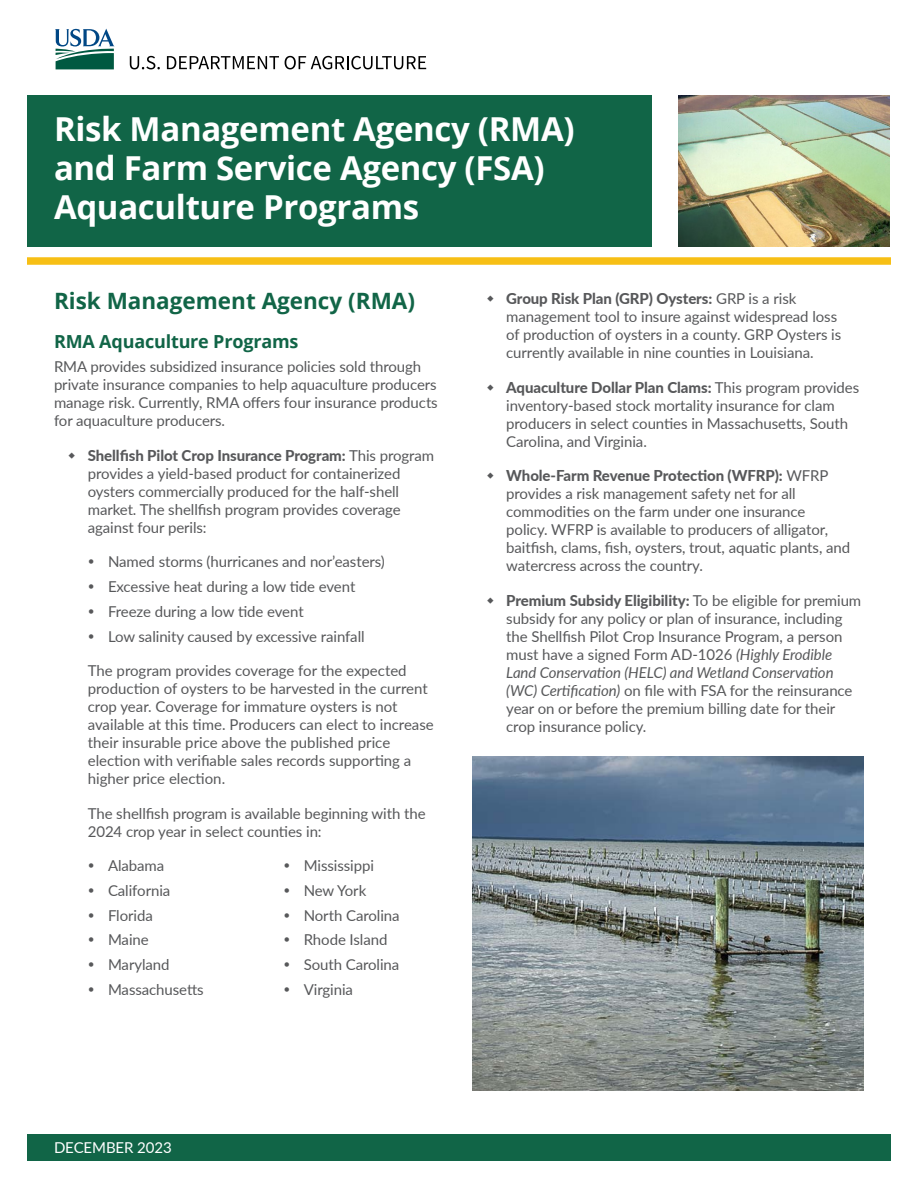
<style>
.page{position:relative;width:918px;height:1188px;background:#fff}
.page>*{position:absolute;margin:0;border:0;box-sizing:border-box;transform-origin:0 0}
.Fact_Sheet_Title{font:700 33px/39px "Open Sans";letter-spacing:-.01em;color:#fff}
.Body_Subhead{font:700 22.5px "Open Sans";color:#116547}
.Body_Subhead-2{font:700 18px "Open Sans";letter-spacing:-.01em;color:#116547}
.Body_Text{font:15px/18px "Lato";letter-spacing:-.005em;color:#57585a}
.Body_Text_White{font:15px "Lato";letter-spacing:-.005em;color:#fff}
.s1{font-weight:800}
.s2{font-style:italic}
</style>
<div class="page">
<div style="left:27px;top:1134px;width:864px;height:27px;background:#116547"></div>
<div style="left:27px;top:95px;width:624px;height:152px;background:#116547"></div>
<svg style="left:55px;top:29px;width:60px;height:40px"></svg>
<svg style="left:130px;top:56px;width:30px;height:13px"></svg>
<svg style="left:167px;top:56px;width:112px;height:13px"></svg>
<svg style="left:285px;top:56px;width:141px;height:13px"></svg>
<img style="left:678px;top:95px;width:212px;height:152px">
<img style="left:472px;top:756px;width:392px;height:335px">
<div style="left:27px;top:257px;width:864px;height:8px;background:#f7bf15"></div>
<h1 class="Fact_Sheet_Title" style="left:54px;top:108px;width:522px">Risk Management Agency (RMA) and Farm Service Agency (FSA)</h1>
<h1 class="Fact_Sheet_Title" style="left:54px;top:186px;width:367px">Aquaculture Programs</h1>
<h2 class="Body_Subhead" style="left:54px;top:285px;width:363px">Risk Management Agency (RMA)</h2>
<h2 class="Body_Subhead-2" style="left:54px;top:329px;width:246px">RMA Aquaculture Programs</h2>
<p class="Body_Text" style="left:54px;top:357px;width:385px">RMA provides subsidized insurance policies sold through private insurance companies to help aquaculture producers manage risk. Currently, RMA offers four insurance products for aquaculture producers.</p>
<p class="Body_Text" style="left:88px;top:446px;width:348px"><span class="s1">Shellfish Pilot Crop Insurance Program:</span> This program provides a yield-based product for containerized oysters commercially produced for the half-shell market. The shellfish program provides coverage against four perils:</p>
<p class="Body_Text" style="left:108px;top:552px;width:278px">Named storms (hurricanes and nor’easters)</p>
<p class="Body_Text" style="left:108px;top:577px;width:249px">Excessive heat during a low tide event</p>
<p class="Body_Text" style="left:108px;top:602px;width:197px">Freeze during a low tide event</p>
<p class="Body_Text" style="left:108px;top:627px;width:258px">Low salinity caused by excessive rainfall</p>
<p class="Body_Text" style="left:88px;top:661px;width:348px">The program provides coverage for the expected production of oysters to be harvested in the current crop year. Coverage for immature oysters is not available at this time. Producers can elect to increase their insurable price above the published price election with verifiable sales records supporting a higher price election.</p>
<p class="Body_Text" style="left:88px;top:804px;width:339px">The shellfish program is available beginning with the<br>2024 crop year in select counties in:</p>
<p class="Body_Text" style="left:108px;top:856px;width:58px">Alabama</p>
<p class="Body_Text" style="left:108px;top:881px;width:64px">California</p>
<p class="Body_Text" style="left:108px;top:906px;width:46px">Florida</p>
<p class="Body_Text" style="left:108px;top:930px;width:42px">Maine</p>
<p class="Body_Text" style="left:108px;top:955px;width:63px">Maryland</p>
<p class="Body_Text" style="left:108px;top:980px;width:97px">Massachusetts</p>
<p class="Body_Text" style="left:304px;top:856px;width:72px">Mississippi</p>
<p class="Body_Text" style="left:304px;top:881px;width:64px">New York</p>
<p class="Body_Text" style="left:304px;top:906px;width:97px">North Carolina</p>
<p class="Body_Text" style="left:304px;top:930px;width:85px">Rhode Island</p>
<p class="Body_Text" style="left:304px;top:955px;width:97px">South Carolina</p>
<p class="Body_Text" style="left:304px;top:980px;width:51px">Virginia</p>
<p class="Body_Text_White" style="left:54px;top:1137px;width:119px">DECEMBER 2023</p>
<p class="Body_Text" style="left:506px;top:289px;width:337px"><span class="s1">Group Risk Plan (GRP) Oysters:</span> GRP is a risk management tool to insure against widespread loss of production of oysters in a county. GRP Oysters is currently available in nine counties in Louisiana.</p>
<p class="Body_Text" style="left:506px;top:378px;width:355px"><span class="s1">Aquaculture Dollar Plan Clams:</span> This program provides inventory-based stock mortality insurance for clam producers in select counties in Massachusetts, South Carolina, and Virginia.</p>
<p class="Body_Text" style="left:506px;top:466px;width:345px"><span class="s1">Whole-Farm Revenue Protection (WFRP):</span> WFRP provides a risk management safety net for all commodities on the farm under one insurance policy. WFRP is available to producers of alligator, baitfish, clams, fish, oysters, trout, aquatic plants, and watercress across the country.</p>
<p class="Body_Text" style="left:506px;top:591px;width:357px"><span class="s1">Premium Subsidy Eligibility:</span> To be eligible for premium subsidy for any policy or plan of insurance, including the Shellfish Pilot Crop Insurance Program, a person must have a signed Form AD-1026 <span class="s2">(Highly Erodible Land Conservation (HELC) and Wetland Conservation (WC) Certification)</span> on file with FSA for the reinsurance year on or before the premium billing date for their crop insurance policy.</p>
</div>
